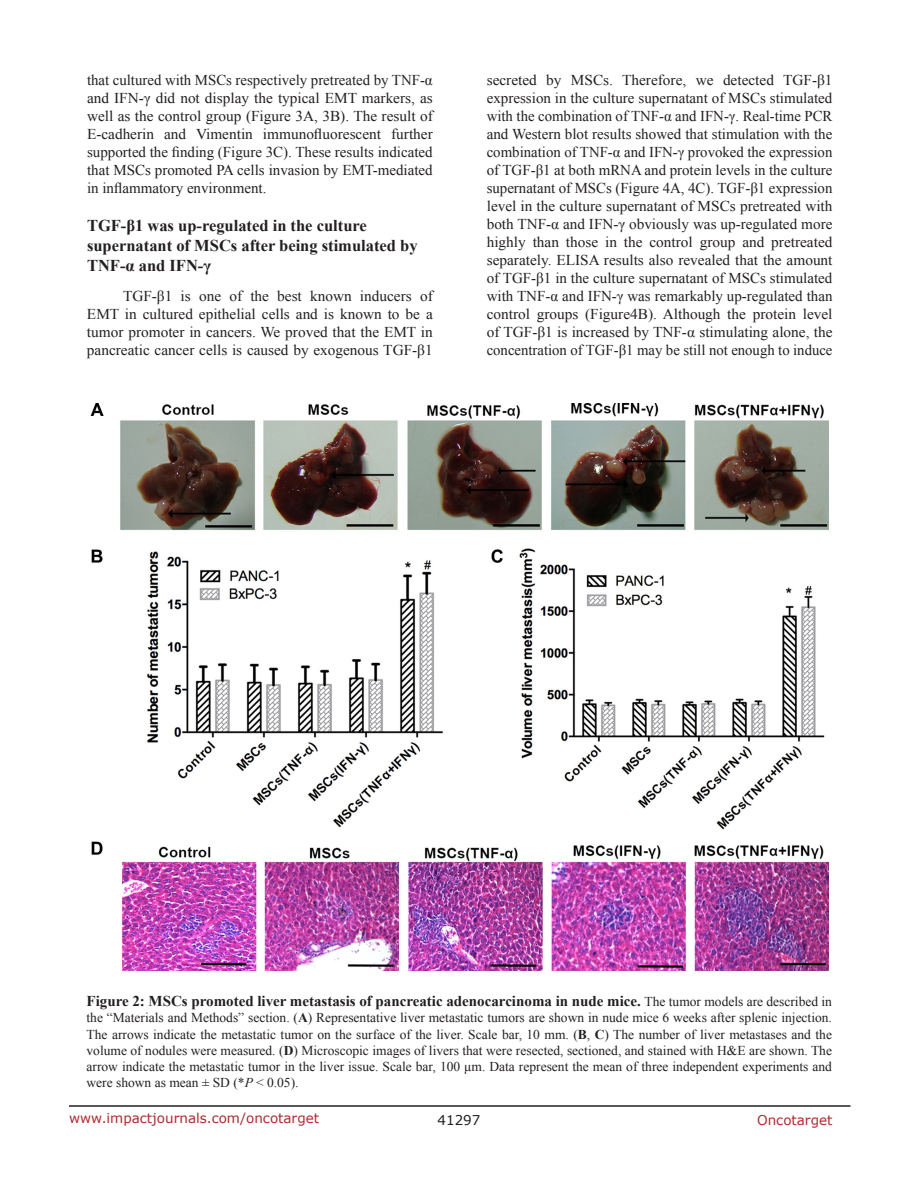
<style>
.page{position:relative;width:918px;height:1188px;background:#fff}
.page>*{position:absolute;margin:0;border:0;box-sizing:border-box;transform-origin:0 0}
.t1{font:700 16.5px/19.8px "Times New Roman";color:#231f20}
.t2{font:15px/18px "Times New Roman";color:#231f20;text-align:justify}
.t3{font:700 15px "Times New Roman";color:#231f20}
.t4{font:13.5px/16.2px "Times New Roman";color:#231f20;text-align:justify}
.t5{font:13.5px "Verdana";color:#ac2b31}
.t6{font:13.5px "Verdana";color:#231f20}
.s1{font-weight:400;font-size:13.5px}
.s2{font-weight:700}
.s3{font-style:italic}
</style>
<div class="page">
<hr style="left:69px;top:1105px;width:781px;height:2px;background:#231f20">
<img style="left:90px;top:403px;width:738px;height:568px">
<p class="t2" style="left:87px;top:71px;width:347px">that cultured with MSCs respectively pretreated by TNF-α and IFN-γ did not display the typical EMT markers, as well as the control group (Figure 3A, 3B). The result of E-cadherin and Vimentin immunofluorescent further supported the finding (Figure 3C). These results indicated that MSCs promoted PA cells invasion by EMT-mediated in inflammatory environment.</p>
<p class="t1" style="left:87px;top:215px;width:332px">TGF-β1 was up-regulated in the culture supernatant of MSCs after being stimulated by<br>TNF-α and IFN-γ</p>
<p class="t2" style="left:87px;top:287px;width:347px;text-indent:36px">TGF-β1 is one of the best known inducers of EMT in cultured epithelial cells and is known to be a tumor promoter in cancers. We proved that the EMT in pancreatic cancer cells is caused by exogenous TGF-β1</p>
<p class="t2" style="left:487px;top:71px;width:347px">secreted by MSCs. Therefore, we detected TGF-β1 expression in the culture supernatant of MSCs stimulated with the combination of TNF-α and IFN-γ. Real-time PCR and Western blot results showed that stimulation with the combination of TNF-α and IFN-γ provoked the expression of TGF-β1 at both mRNA and protein levels in the culture supernatant of MSCs (Figure 4A, 4C). TGF-β1 expression level in the culture supernatant of MSCs pretreated with both TNF-α and IFN-γ obviously was up-regulated more highly than those in the control group and pretreated separately. ELISA results also revealed that the amount of TGF-β1 in the culture supernatant of MSCs stimulated with TNF-α and IFN-γ was remarkably up-regulated than control groups (Figure4B). Although the protein level of TGF-β1 is increased by TNF-α stimulating alone, the concentration of TGF-β1 may be still not enough to induce</p>
<p class="t3" style="left:87px;top:991px;width:747px">Figure 2: MSCs promoted liver metastasis of pancreatic adenocarcinoma in nude mice. <span class="s1">The tumor models are described in</span></p>
<p class="t4" style="left:87px;top:1010px;width:747px">the “Materials and Methods” section. (<span class="s2">A</span>) Representative liver metastatic tumors are shown in nude mice 6 weeks after splenic injection.<br>The arrows indicate the metastatic tumor on the surface of the liver. Scale bar, 10 mm. (<span class="s2">B</span>, <span class="s2">C</span>) The number of liver metastases and the volume of nodules were measured. (<span class="s2">D</span>) Microscopic images of livers that were resected, sectioned, and stained with H&amp;E are shown. The arrow indicate the metastatic tumor in the liver issue. Scale bar, 100 μm. Data represent the mean of three independent experiments and were shown as mean ± SD (*<span class="s3">P</span> &lt; 0.05).</p>
<p class="t5" style="left:69px;top:1109px;width:252px">www.impactjournals.com/oncotarget</p>
<p class="t6" style="left:438px;top:1111px;width:44px">41297</p>
<p class="t5" style="left:757px;top:1111px;width:77px">Oncotarget</p>
</div>
